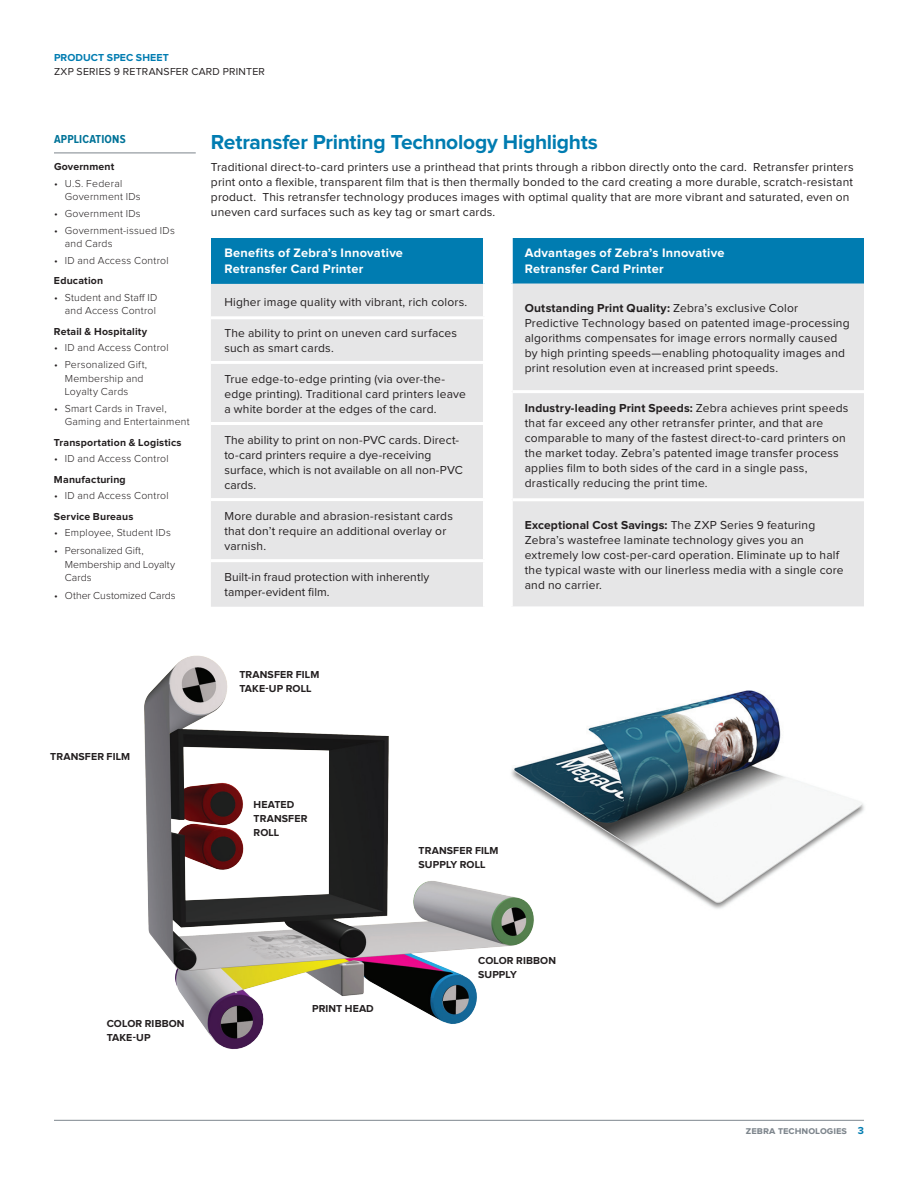
<style>
.page{position:relative;width:918px;height:1188px;background:#fff}
.page>*{position:absolute;margin:0;border:0;box-sizing:border-box;transform-origin:0 0}
.Subhead-1{font:700 21px "Proxima Nova";letter-spacing:-.015em;color:#007cb1}
.Chart_White_Heads{font:700 12.75px/15.8px "Proxima Nova";letter-spacing:.02em;color:#fff}
.Body{font:12px/15px "Proxima Nova";letter-spacing:.015em;color:#231f20}
.Sidebar_Heading_1{font:700 12px "Proxima Nova Cond";letter-spacing:.02em;color:#007398}
.t1{font:300 10.5px/13.5px "Proxima Nova";letter-spacing:.02em;color:#231f20}
.Sidebar_Bold_Heading{font:700 10.5px/14.2px "Proxima Nova";letter-spacing:.015em;color:#231f20}
.t2{font:300 10.5px/13.5px "Proxima Nova";color:#231f20}
.t3{font:10.5px "Proxima Nova";letter-spacing:.025em;color:#231f20}
.t4{font:700 10.5px "Proxima Nova";color:#7e868d}
.t5{font:700 10.5px "Proxima Nova";letter-spacing:.01em;color:#007cb1}
.s1{font-weight:700}
.s2{color:#007cb1}
</style>
<div class="page">
<div style="left:211px;top:238px;width:273px;height:46px;background:#007cb1"></div>
<div style="left:211px;top:284px;width:272px;height:323px;background:#e6e6e7"></div>
<hr style="left:483px;top:238px;width:3px;height:46px;background:#fff">
<hr style="left:211px;top:316px;width:275px;height:3px;background:#fff">
<hr style="left:211px;top:361px;width:275px;height:3px;background:#fff">
<hr style="left:211px;top:498px;width:275px;height:3px;background:#fff">
<hr style="left:211px;top:422px;width:275px;height:3px;background:#fff">
<hr style="left:211px;top:559px;width:275px;height:3px;background:#fff">
<div style="left:511px;top:238px;width:353px;height:46px;background:#007cb1"></div>
<div style="left:513px;top:284px;width:351px;height:322px;background:#e6e6e7"></div>
<hr style="left:510px;top:238px;width:3px;height:46px;background:#fff">
<hr style="left:513px;top:390px;width:351px;height:3px;background:#fff">
<hr style="left:513px;top:498px;width:351px;height:3px;background:#fff">
<hr style="left:54px;top:153px;width:142px;height:1px;background:#7c858c">
<img style="left:585px;top:690px;width:279px;height:219px">
<hr style="left:54px;top:1120px;width:810px;height:1px;background:#7e868d">
<img style="left:144px;top:655px;width:441px;height:395px">
<p class="t5" style="left:54px;top:53px;width:116px">PRODUCT SPEC SHEET</p>
<p class="t3" style="left:54px;top:67px;width:212px">ZXP SERIES 9 RETRANSFER CARD PRINTER</p>
<p class="Sidebar_Heading_1" style="left:54px;top:132px;width:73px">APPLICATIONS</p>
<p class="Sidebar_Bold_Heading" style="left:54px;top:160px;width:62px">Government</p>
<p class="t1" style="left:65px;top:177px;width:77px;text-indent:-11px">• U.S. Federal<br>Government IDs</p>
<p class="t1" style="left:54px;top:207px;width:88px">• Government IDs</p>
<p class="t1" style="left:65px;top:224px;width:112px;text-indent:-11px">• Government-issued IDs and Cards</p>
<p class="t1" style="left:54px;top:254px;width:116px">• ID and Access Control</p>
<p class="Sidebar_Bold_Heading" style="left:54px;top:274px;width:51px">Education</p>
<p class="t1" style="left:54px;top:291px;width:105px;text-align:right">• Student and Staff ID and Access Control</p>
<p class="Sidebar_Bold_Heading" style="left:54px;top:325px;width:95px">Retail &amp; Hospitality</p>
<p class="t1" style="left:54px;top:342px;width:116px">• ID and Access Control</p>
<p class="t1" style="left:65px;top:358px;width:84px;text-indent:-11px">• Personalized Gift,<br>Membership and<br>Loyalty Cards</p>
<p class="t1" style="left:65px;top:402px;width:126px;text-indent:-11px">• Smart Cards in Travel,<br>Gaming and Entertainment</p>
<p class="Sidebar_Bold_Heading" style="left:54px;top:436px;width:129px">Transportation &amp; Logistics</p>
<p class="t1" style="left:54px;top:453px;width:116px">• ID and Access Control</p>
<p class="Sidebar_Bold_Heading" style="left:54px;top:472px;width:73px">Manufacturing</p>
<p class="t1" style="left:54px;top:490px;width:116px">• ID and Access Control</p>
<p class="Sidebar_Bold_Heading" style="left:54px;top:509px;width:81px">Service Bureaus</p>
<p class="t1" style="left:54px;top:527px;width:118px">• Employee, Student IDs</p>
<p class="t2" style="left:65px;top:545px;width:112px;text-indent:-11px">• Personalized Gift,<br>Membership and Loyalty<br>Cards</p>
<p class="t2" style="left:54px;top:590px;width:123px">• Other Customized Cards</p>
<p class="Subhead-1" style="left:211px;top:132px;width:388px">Retransfer Printing Technology Highlights</p>
<p class="Body" style="left:211px;top:160px;width:644px">Traditional direct-to-card printers use a printhead that prints through a ribbon directly onto the card. Retransfer printers print onto a flexible, transparent film that is then thermally bonded to the card creating a more durable, scratch-resistant product. This retransfer technology produces images with optimal quality that are more vibrant and saturated, even on uneven card surfaces such as key tag or smart cards.</p>
<p class="Chart_White_Heads" style="left:224px;top:246px;width:180px">Benefits of Zebra’s Innovative<br>Retransfer Card Printer</p>
<p class="Body" style="left:224px;top:295px;width:244px">Higher image quality with vibrant, rich colors.</p>
<p class="Body" style="left:224px;top:326px;width:234px">The ability to print on uneven card surfaces such as smart cards.</p>
<p class="Body" style="left:224px;top:372px;width:243px">True edge-to-edge printing (via over-the&shy;edge printing). Traditional card printers leave a white border at the edges of the card.</p>
<p class="Body" style="left:224px;top:433px;width:240px">The ability to print on non-PVC cards. Direct&shy;to-card printers require a dye-receiving surface, which is not available on all non-PVC cards.</p>
<p class="Body" style="left:224px;top:509px;width:230px">More durable and abrasion-resistant cards that don’t require an additional overlay or varnish.</p>
<p class="Body" style="left:224px;top:570px;width:207px">Built-in fraud protection with inherently tamper-evident film.</p>
<p class="Chart_White_Heads" style="left:525px;top:245px;width:201px">Advantages of Zebra’s Innovative<br>Retransfer Card Printer</p>
<p class="Body" style="left:525px;top:301px;width:326px"><span class="s1">Outstanding Print Quality:</span> Zebra’s exclusive Color Predictive Technology based on patented image-processing algorithms compensates for image errors normally caused by high printing speeds—enabling photoquality images and print resolution even at increased print speeds.</p>
<p class="Body" style="left:525px;top:401px;width:325px"><span class="s1">Industry-leading Print Speeds:</span> Zebra achieves print speeds that far exceed any other retransfer printer, and that are comparable to many of the fastest direct-to-card printers on the market today. Zebra’s patented image transfer process applies film to both sides of the card in a single pass, drastically reducing the print time.</p>
<p class="Body" style="left:525px;top:518px;width:320px"><span class="s1">Exceptional Cost Savings:</span> The ZXP Series 9 featuring Zebra’s wastefree laminate technology gives you an extremely low cost-per-card operation. Eliminate up to half the typical waste with our linerless media with a single core and no carrier.</p>
<p class="Sidebar_Bold_Heading" style="left:50px;top:749px;width:81px">TRANSFER FILM</p>
<p class="Sidebar_Bold_Heading" style="left:239px;top:668px;width:81px">TRANSFER FILM<br>TAKE-UP ROLL</p>
<p class="Sidebar_Bold_Heading" style="left:254px;top:798px;width:55px">HEATED<br>TRANSFER<br>ROLL</p>
<p class="Sidebar_Bold_Heading" style="left:419px;top:844px;width:81px">TRANSFER FILM<br>SUPPLY ROLL</p>
<p class="Sidebar_Bold_Heading" style="left:107px;top:1017px;width:79px">COLOR RIBBON<br>TAKE-UP</p>
<p class="Sidebar_Bold_Heading" style="left:312px;top:1002px;width:63px">PRINT HEAD</p>
<p class="Sidebar_Bold_Heading" style="left:478px;top:954px;width:79px">COLOR RIBBON<br>SUPPLY</p>
<p class="t4" style="left:746px;top:1126px;width:120px">zebra technologies <span class="s2">3</span></p>
</div>
